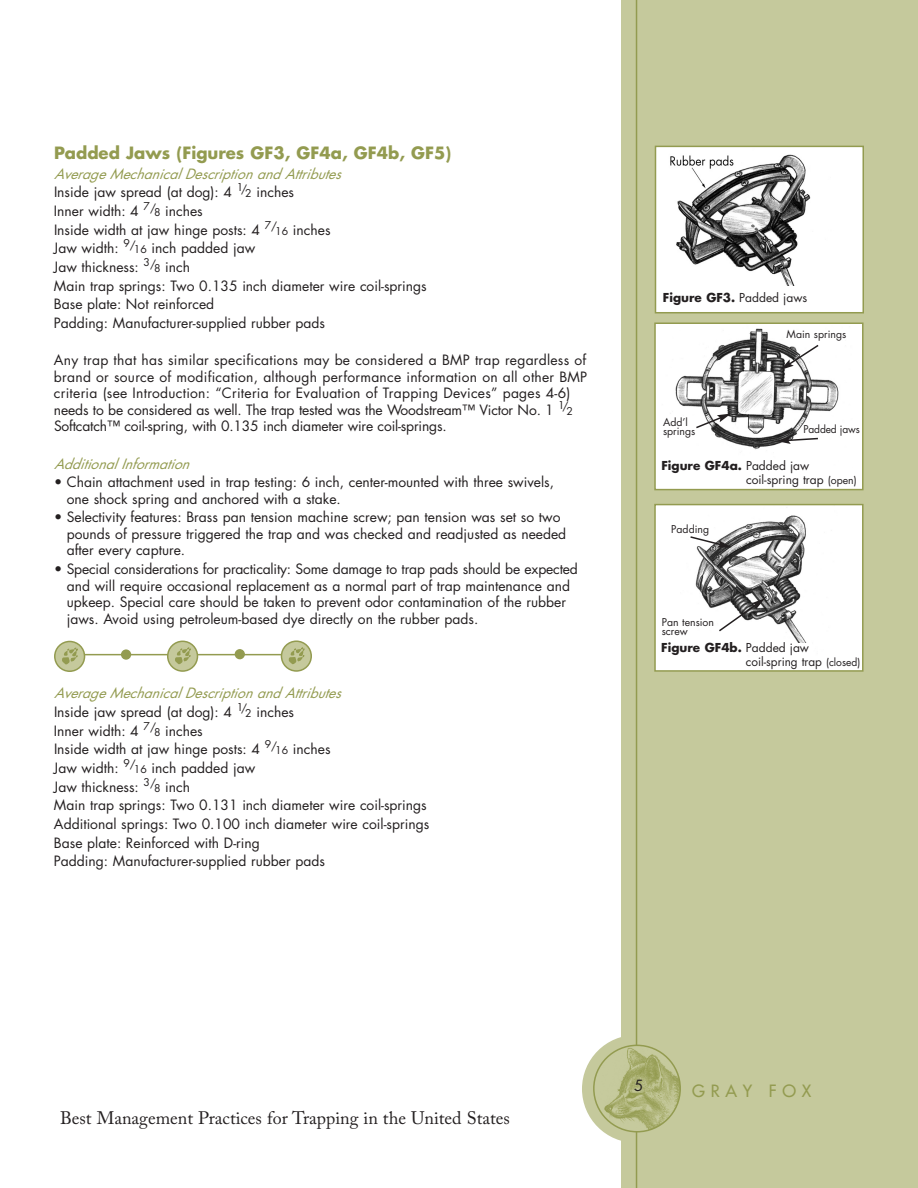
<style>
.page{position:relative;width:918px;height:1188px;background:#fff}
.page>*{position:absolute;margin:0;border:0;box-sizing:border-box;transform-origin:0 0}
.t1{font:18px "Adobe Caslon Pro";color:#231f20}
.t2{font:700 16.5px "Futura Std";color:#939b50}
.t3{font:500 16.5px "Futura Std";letter-spacing:.345em;color:#939b50}
.t4{font:15px "Futura Std";color:#231f20}
.t5{font:13.8px/18.6px "Futura Std";color:#231f20}
.t6{font:13.8px/16.5px "Futura Std";letter-spacing:.02em;color:#231f20}
.t7{font:italic 13.8px "Futura Std";color:#939b50}
.t8{font:12px/13.5px "Futura Std";color:#231f20}
.t9{font:700 12px "Futura Std";color:#231f20}
.t10{font:10.5px/9px "Futura Std";color:#231f20}
.s1{font-style:italic;color:#939b50}
.s2{font-size:10.5px}
.s3{font-weight:400}
.s4{font-weight:700}
</style>
<div class="page">
<div style="left:621px;top:0;width:297px;height:1188px;background:#c5c99c"></div>
<div style="left:582px;top:1035px;width:108px;height:108px;background:#c5c99c;border-radius:50%"></div>
<hr style="left:636px;top:0;width:1px;height:1188px;background:#939b50">
<svg style="left:593px;top:1045px;width:88px;height:88px"></svg>
<hr style="left:74px;top:654px;width:229px;height:1px;background:#939b50">
<svg style="left:54px;top:641px;width:31px;height:31px"></svg>
<svg style="left:281px;top:640px;width:31px;height:32px"></svg>
<svg style="left:167px;top:641px;width:31px;height:31px"></svg>
<svg style="left:121px;top:649px;width:10px;height:11px"></svg>
<svg style="left:235px;top:649px;width:10px;height:10px"></svg>
<div style="left:656px;top:146px;width:207px;height:167px;background:#fff"></div>
<img style="left:670px;top:154px;width:141px;height:132px">
<div style="left:655px;top:146px;width:209px;height:167px;border:2px solid #939b50"></div>
<div style="left:655px;top:505px;width:208px;height:166px;background:#fff"></div>
<img style="left:695px;top:515px;width:112px;height:128px">
<div style="left:654px;top:504px;width:210px;height:168px;border:2px solid #939b50"></div>
<div style="left:655px;top:323px;width:208px;height:167px;background:#fff"></div>
<img style="left:675px;top:328px;width:164px;height:122px">
<div style="left:654px;top:322px;width:210px;height:168px;border:2px solid #939b50"></div>
<svg style="left:780px;top:343px;width:40px;height:27px"></svg>
<svg style="left:694px;top:414px;width:37px;height:16px"></svg>
<svg style="left:777px;top:436px;width:43px;height:8px"></svg>
<svg style="left:690px;top:535px;width:41px;height:13px"></svg>
<svg style="left:717px;top:598px;width:48px;height:35px"></svg>
<p class="t2" style="left:54px;top:146px;width:399px">Padded Jaws (Figures GF3, GF4a, GF4b, GF5)</p>
<p class="t5" style="left:54px;top:165px;width:374px"><span class="s1">Averag e Mechanical Description and Attributes<br></span>Inside jaw spread (at dog): 4 <sup>1/</sup><span class="s2">2</span> inches<br>Inner width: 4 <sup>7/</sup><span class="s2">8</span> inches<br>Inside width at jaw hinge posts: 4 <sup>7/</sup><span class="s2">16</span> inches<br>Jaw width: <sup>9/</sup><span class="s2">16</span> inch padded jaw<br>Jaw thickness: <sup>3/</sup><span class="s2">8</span> inch<br>Main trap springs: Two 0.135 inch diameter wire coil-springs Base plate: Not reinforced<br>Padding: Manufacturer-supplied rubber pads</p>
<p class="t6" style="left:54px;top:353px;width:535px">Any trap that has similar specifications may be considered a BMP trap regardless of brand or source of modification, although performance information on all other BMP criteria (see Introduction: “Criteria for Evaluation of Trapping Devices” pages 4-6) needs to be considered as well. The trap tested was the Woodstream™ Victor No. 1 <sup>1/</sup><span class="s2">2<br></span>Softcatch™ coil-spring, with 0.135 inch diameter wire coil-springs.</p>
<p class="t7" style="left:54px;top:457px;width:140px">Additional Information</p>
<p class="t5" style="left:67px;top:475px;width:489px;line-height:16.5px;text-indent:-13px">• Chain attachment used in trap testing: 6 inch, center-mounted with three swivels, one shock spring and anchored with a stake.</p>
<p class="t5" style="left:67px;top:510px;width:501px;line-height:16.5px;text-indent:-13px">• Selectivity features: Brass pan tension machine screw; pan tension was set so two pounds of pressure triggered the trap and was checked and readjusted as needed after every capture.</p>
<p class="t5" style="left:67px;top:562px;width:513px;line-height:16.5px;text-indent:-13px">• Special considerations for practicality: Some damage to trap pads should be expected and will require occasional replacement as a normal part of trap maintenance and upkeep. Special care should be taken to prevent odor contamination of the rubber jaws. Avoid using petroleum-based dye directly on the rubber pads.</p>
<p class="t5" style="left:54px;top:685px;width:377px"><span class="s1">Averag e Mechanical Description and Attributes<br></span>Inside jaw spread (at dog): 4 <sup>1/</sup><span class="s2">2</span> inches<br>Inner width: 4 <sup>7/</sup><span class="s2">8</span> inches<br>Inside width at jaw hinge posts: 4 <sup>9/</sup><span class="s2">16</span> inches<br>Jaw width: <sup>9/</sup><span class="s2">16</span> inch padded jaw<br>Jaw thickness: <sup>3/</sup><span class="s2">8</span> inch<br>Main trap springs: Two 0.131 inch diameter wire coil-springs Additional springs: Two 0.100 inch diameter wire coil-springs Base plate: Reinforced with D-ring<br>Padding: Manufacturer-supplied rubber pads</p>
<p class="t9" style="left:663px;top:292px;width:146px">Figure GF3. <span class="s3">Padded jaws</span></p>
<p class="t10" style="left:787px;top:330px;width:61px">Main springs</p>
<p class="t10" style="left:663px;top:418px;width:34px">Add’l springs</p>
<p class="t10" style="left:804px;top:425px;width:58px">Padded jaws</p>
<p class="t8" style="left:746px;top:460px;width:112px;text-indent:-85px"><span class="s4">Figure GF4a.</span> Padded jaw coil-spring trap <span class="s2">(open)</span></p>
<p class="t10" style="left:671px;top:526px;width:39px">Padding</p>
<p class="t10" style="left:662px;top:618px;width:54px">Pan tension screw</p>
<p class="t8" style="left:746px;top:641px;width:116px;line-height:14.4px;text-indent:-85px"><span class="s4">Figure GF4b.</span> Padded jaw coil-spring trap <span class="s2">(closed)</span></p>
<h1 class="t1" style="left:60px;top:1111px;width:452px">Best Management Practices for Trapping in the United States</h1>
<p class="t4" style="left:634px;top:1078px;width:11px">5</p>
<p class="t4" style="left:630px;top:1082px;width:11px">5</p>
<p class="t3" style="left:692px;top:1083px;width:121px">GRAY FOX</p>
</div>
